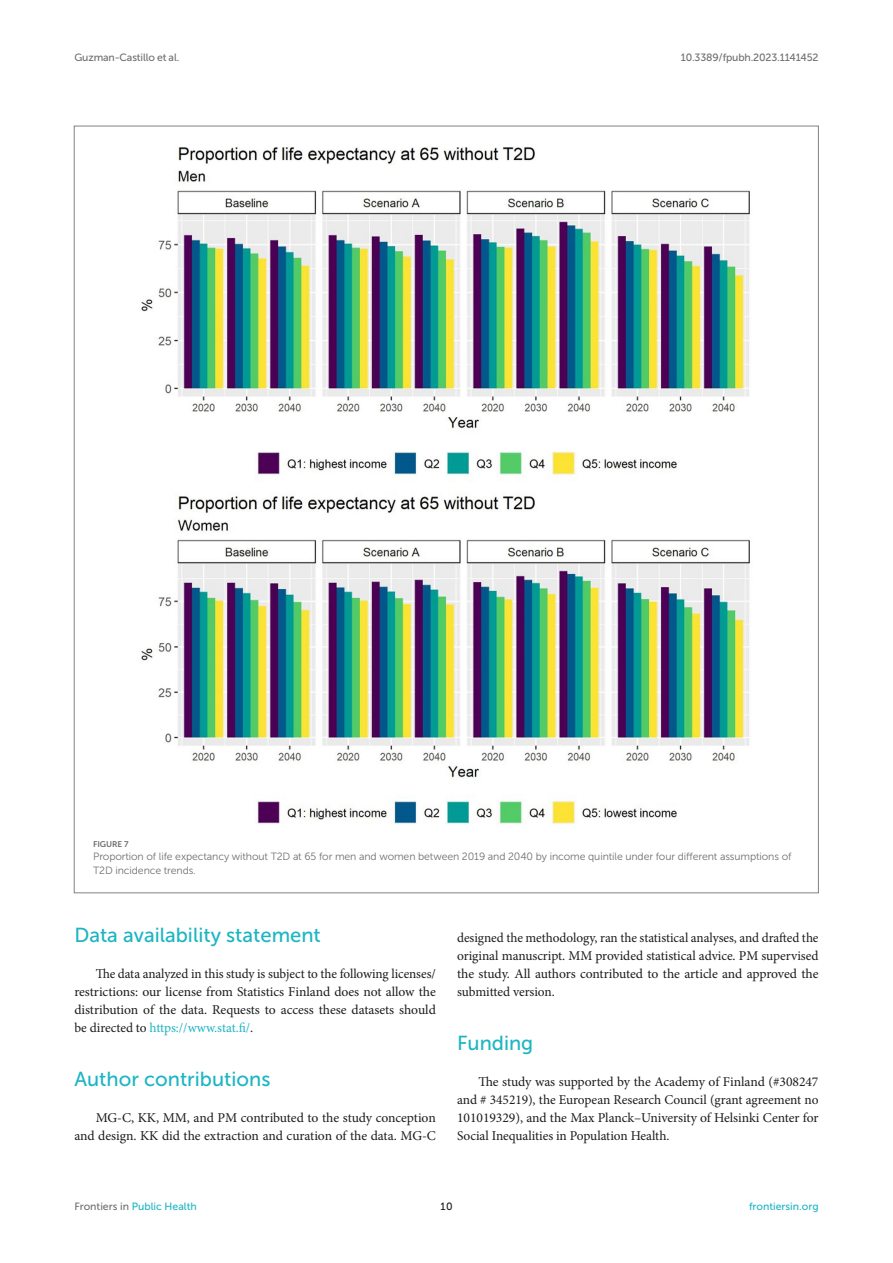
<style>
.page{position:relative;width:893px;height:1263px;background:#fff}
.page>*{position:absolute;margin:0;border:0;box-sizing:border-box;transform-origin:0 0}
.HEAD_1{font:20.25px "Museo Sans 500";color:#1db5c3}
.TEXT_FLUSH{font:13.5px/18px "Minion Pro";letter-spacing:-.005em;color:#1b1c1b;text-align:justify}
.FIG_LEG{font:10.5px/13.5px "Museo Sans 300";letter-spacing:-.01em;color:#706f70}
.t1{font:10.5px "Museo Sans 500";letter-spacing:-.015em;color:#706f70}
.t2{font:10.5px "Museo Sans 500";color:#1db5c3}
.t3{font:10.5px "Museo Sans 500";color:#1b1c1b}
.FIG_HD{font:8.25px "Museo Sans 700";letter-spacing:-.01em;color:#706f70}
.s1{color:#1db5c3}
.s2{color:#706f70}
</style>
<div class="page">
<img style="left:141px;top:147px;width:609px;height:677px">
<p class="t1" style="left:74px;top:51px;width:106px">Guzman-Castillo et al.</p>
<p class="t1" style="left:681px;top:51px;width:139px">10.3389/fpubh.2023.1141452</p>
<p class="FIG_HD" style="left:93px;top:839px;width:37px">FIGURE 7</p>
<p class="FIG_LEG" style="left:93px;top:850px;width:700px">Proportion of life expectancy without T2D at 65 for men and women between 2019 and 2040 by income quintile under four different assumptions of<br>T2D incidence trends.</p>
<p class="HEAD_1" style="left:74px;top:924px;width:248px">Data availability statement</p>
<p class="TEXT_FLUSH" style="left:74px;top:965px;width:363px;text-indent:21px">The data analyzed in this study is subject to the following licenses/ restrictions: our license from Statistics Finland does not allow the distribution of the data. Requests to access these datasets should be directed to <span class="s1">https://www.stat.fi/</span>.</p>
<p class="HEAD_1" style="left:74px;top:1068px;width:197px">Author contributions</p>
<p class="TEXT_FLUSH" style="left:74px;top:1109px;width:363px;text-align:right">MG-C, KK, MM, and PM contributed to the study conception and design. KK did the extraction and curation of the data. MG-C</p>
<p class="TEXT_FLUSH" style="left:457px;top:929px;width:363px">designed the methodology, ran the statistical analyses, and drafted the original manuscript. MM provided statistical advice. PM supervised the study. All authors contributed to the article and approved the submitted version.</p>
<p class="HEAD_1" style="left:457px;top:1032px;width:78px">Funding</p>
<p class="TEXT_FLUSH" style="left:457px;top:1073px;width:363px;text-indent:21px">The study was supported by the Academy of Finland (#308247 and # 345219), the European Research Council (grant agreement no 101019329), and the Max Planck–University of Helsinki Center for Social Inequalities in Population Health.</p>
<p class="t2" style="left:74px;top:1200px;width:124px"><span class="s2">Frontiers in</span> Public Health</p>
<p class="t3" style="left:440px;top:1200px;width:14px">10</p>
<p class="t2" style="left:749px;top:1200px;width:71px">frontiersin.org</p>
</div>
